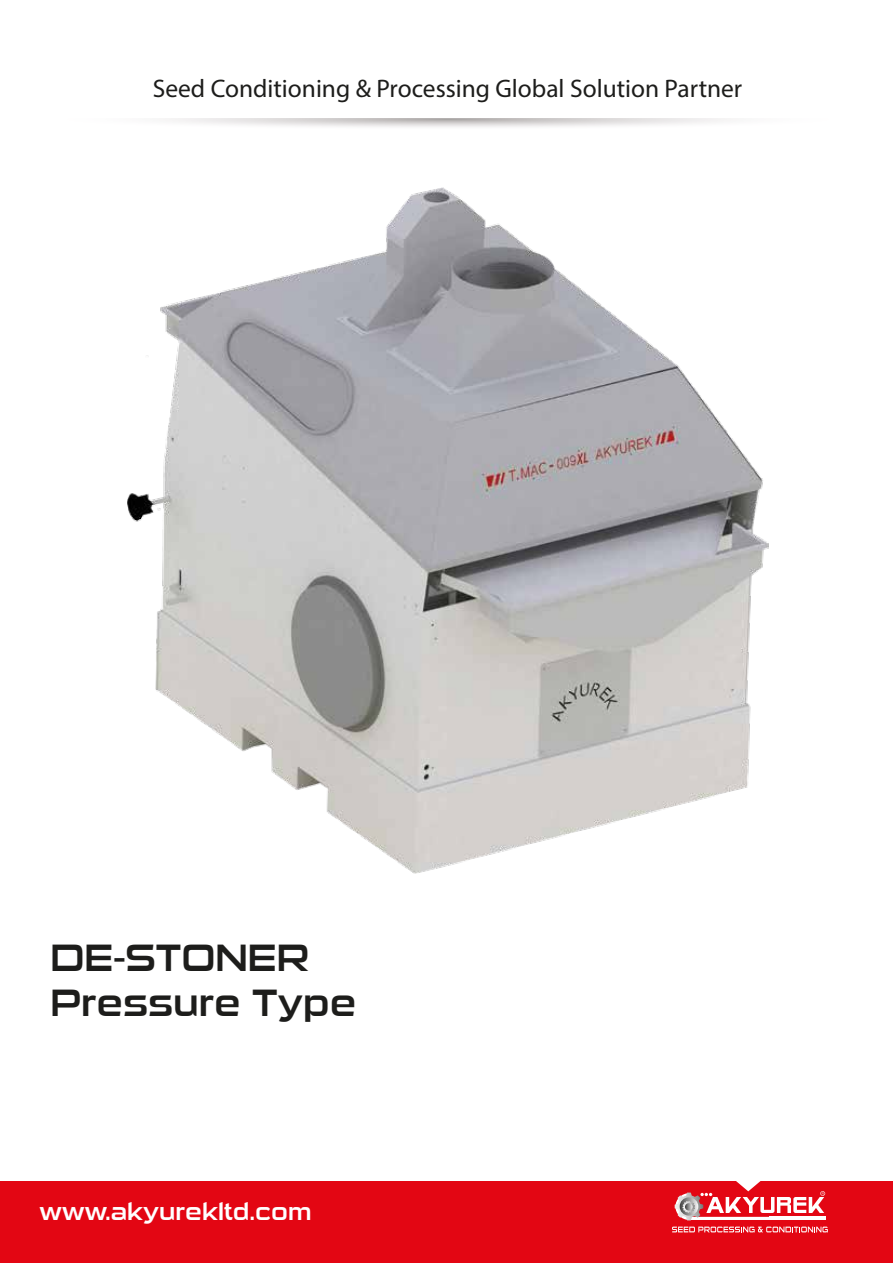
<style>
.page{position:relative;width:893px;height:1263px;background:#fff}
.page>*{position:absolute;margin:0;border:0;box-sizing:border-box;transform-origin:0 0}
.t1{font:37.5px/45px "Sui Generis Rg";color:#1d1d1b}
.t2{font:25.5px "Myriad Pro";color:#1d1d1b}
.t3{font:23.7px "Sui Generis Rg";color:#fff}
</style>
<div class="page">
<img style="left:127px;top:188px;width:641px;height:685px">
<svg style="left:169px;top:119px;width:558px;height:8px"></svg>
<div style="left:0;top:1182px;width:893px;height:81px;background:#e30613"></div>
<svg style="left:675px;top:1181px;width:150px;height:39px"></svg>
<svg style="left:672px;top:1226px;width:156px;height:6px"></svg>
<hr style="left:769px;top:1217px;width:56px;height:3px;background:#fff">
<p class="t2" style="left:153px;top:72px;width:591px">Seed Conditioning &amp; Processing Global Solution Partner</p>
<h1 class="t1" style="left:50px;top:935px;width:307px">DE-STONER<br>Pressure Type</h1>
<p class="t3" style="left:40px;top:1198px;width:273px">www.akyurekltd.com</p>
</div>
